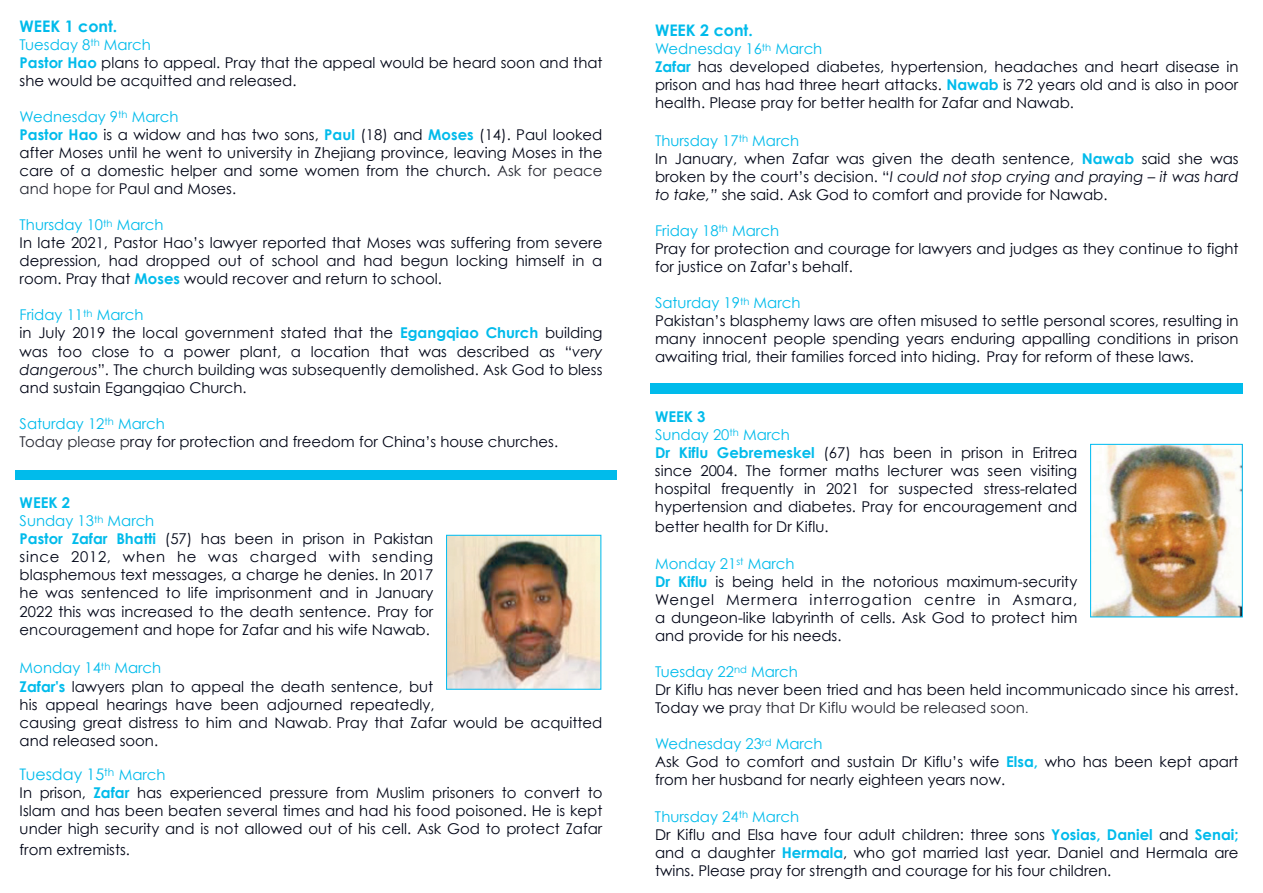
<style>
.page{position:relative;width:1263px;height:893px;background:#fff}
.page>*{position:absolute;margin:0;border:0;box-sizing:border-box;transform-origin:0 0}
.t1{font:700 15.9px "Century Gothic";color:#00bbeb}
.t2{font:15.9px "Century Gothic";color:#00bbeb}
.t3{font:14.85px/18px "Century Gothic";color:#000516}
.s1{color:#00bbeb}
.s2{font-weight:700;color:#00bbeb}
.s3{color:#272933}
.s4{font-style:italic}
.s5{font-family:"Times";font-size:12.75px}
.s6{font-size:14.85px}
.s7{font-family:"Times";font-size:12.75px;color:#272933}
</style>
<div class="page">
<img style="left:448px;top:537px;width:151px;height:151px">
<div style="left:446px;top:535px;width:155px;height:155px;border:1px solid #09bef2"></div>
<div style="left:15px;top:471px;width:602px;height:9px;background:#00bbeb"></div>
<img style="left:1092px;top:446px;width:149px;height:169px">
<div style="left:1090px;top:444px;width:153px;height:173px;border:1px solid #09bef2"></div>
<div style="left:651px;top:383px;width:592px;height:11px;background:#00bbeb"></div>
<p class="t1" style="left:20px;top:14px;width:99px">WEEK 1 cont.</p>
<p class="t3" style="left:20px;top:35px;width:584px"><span class="s1">Tuesday 8</span><sup>th</sup> <span class="s1">March<br></span><span class="s2">Pastor Hao</span> plans to appeal. Pray that the appeal would be heard soon and that she would be acquitted and released.</p>
<p class="t3" style="left:20px;top:107px;width:584px"><span class="s1">Wednesday 9</span><sup>th</sup> <span class="s1">March<br></span><span class="s2">Pastor Hao</span> is a widow and has two sons, <span class="s2">Paul</span> (18) and <span class="s2">Moses</span> (14). Paul looked after Moses until he went to university in Zhejiang province, leaving Moses in the care of a domestic helper and some women from the church. <span class="s3">Ask for peace and hope for</span> Paul and Moses.</p>
<p class="t3" style="left:20px;top:216px;width:584px"><span class="s1">Thursday 10</span><sup>th</sup> <span class="s1">March<br></span>In late 2021, Pastor Hao’s lawyer reported that Moses was suffering from severe depression, had dropped out of school and had begun locking himself in a room. Pray that <span class="s2">Moses</span> would recover and return to school.</p>
<p class="t3" style="left:20px;top:306px;width:584px"><span class="s1">Friday 11</span><sup>th</sup> <span class="s1">March<br></span>in July 2019 the local government stated that the <span class="s2">Egangqiao Church</span> building was too close to a power plant, a location that was described as “<span class="s4">very dangerous</span>”. The church building was subsequently demolished. Ask God to bless and sustain Egangqiao Church.</p>
<p class="t3" style="left:20px;top:414px;width:540px"><span class="s1">Saturday 12</span><sup>th</sup> <span class="s1">March<br></span><span class="s3">Today please p</span>ray for protection and freedom for China’s house churches.</p>
<p class="t3" style="left:20px;top:494px;width:415px"><span class="s2">WEEK 2<br></span><span class="s1">Sunday 13</span><sup>th</sup> <span class="s1">March<br></span><span class="s2">Pastor Zafar Bhatti</span> (57) has been in prison in Pakistan since 2012, when he was charged with sending blasphemous text messages, a charge he denies. In 2017 he was sentenced to life imprisonment and in January 2022 this was increased to the death sentence. Pray for encouragement and hope for Zafar and his wife Nawab.</p>
<p class="t3" style="left:20px;top:659px;width:584px"><span class="s1">Monday 14</span><sup>th</sup> <span class="s1">March<br></span><span class="s2">Zafar's</span> lawyers plan to appeal the death sentence, but<br>his appeal hearings have been adjourned repeatedly,<br>causing great distress to him and Nawab<span class="s5">.</span> Pray that Zafar would be acquitted and released soon.</p>
<p class="t2" style="left:20px;top:763px;width:147px">Tuesday 15<sup>th</sup> <span class="s6">March</span></p>
<p class="t3" style="left:20px;top:783px;width:584px;text-align:justify">In prison, <span class="s2">Zafar</span> has experienced pressure from Muslim prisoners to convert to Islam and has been beaten several times and had his food poisoned. He is kept under high security and is not allowed out of his cell. Ask God to protect Zafar</p>
<p class="t3" style="left:20px;top:840px;width:112px">from extremists.</p>
<p class="t1" style="left:655px;top:18px;width:99px">WEEK 2 cont.</p>
<p class="t3" style="left:655px;top:40px;width:585px"><span class="s1">Wednesday 16</span><sup>th</sup> <span class="s1">March<br></span><span class="s2">Zafar</span> has developed diabetes, hypertension, headaches and heart disease in prison and has had three heart attacks. <span class="s2">Nawab</span> is 72 years old and is also in poor health. Please pray for better health for Zafar and Nawab.</p>
<p class="t3" style="left:655px;top:131px;width:585px"><span class="s1">Thursday 17</span><sup>th</sup> <span class="s1">March<br></span>In January, when Zafar was given the death sentence, <span class="s2">Nawab</span> said she was broken by the court’s decision. “<span class="s4">I could not stop crying and praying – it was hard to take,”</span> she said. Ask God to comfort and provide for Nawab.</p>
<p class="t3" style="left:655px;top:221px;width:585px"><span class="s1">Friday 18</span><sup>th</sup> <span class="s1">March<br></span>Pray for protection and courage for lawyers and judges as they continue to fight for justice on Zafar’s behalf.</p>
<p class="t3" style="left:655px;top:294px;width:585px"><span class="s1">Saturday 19</span><sup>th</sup> <span class="s1">March<br></span>Pakistan’s blasphemy laws are often misused to settle personal scores, resulting in many innocent people spending years enduring appalling conditions in prison awaiting trial, their families forced into hiding. Pray for reform of these laws.</p>
<p class="t3" style="left:655px;top:407px;width:424px"><span class="s2">WEEK 3<br></span><span class="s1">Sunday 20</span><sup>th</sup> <span class="s1">March<br></span><span class="s2">Dr Kiflu Gebremeskel</span> (67) has been in prison in Eritrea since 2004. The former maths lecturer was seen visiting hospital frequently in 2021 for suspected stress-related hypertension and diabetes. Pray for encouragement and</p>
<p class="t3" style="left:655px;top:517px;width:175px">better health for Dr Kiflu.</p>
<p class="t3" style="left:655px;top:554px;width:424px"><span class="s1">Monday 21</span><sup>st</sup> <span class="s1">March<br></span><span class="s2">Dr Kiflu</span> is being held in the notorious maximum-security Wengel Mermera interrogation centre in Asmara, a dungeon-like labyrinth of cells. Ask God to protect him and provide for his needs.</p>
<p class="t3" style="left:655px;top:662px;width:585px"><span class="s1">Tuesday 22</span><sup>nd</sup> <span class="s1">March<br></span>Dr Kiflu has never been tried and has been held incommunicado since his arrest.<br>Today we p<span class="s3">ray that Dr Kiflu would be released soon</span><span class="s7">.</span></p>
<p class="t3" style="left:655px;top:735px;width:585px"><span class="s1">Wednesday 23</span><sup>rd</sup> <span class="s1">March<br></span>Ask God to comfort and sustain Dr Kiflu’s wife <span class="s2">Elsa,</span> who has been kept apart from her husband for nearly eighteen years now.</p>
<p class="t3" style="left:655px;top:807px;width:585px"><span class="s1">Thursday 24</span><sup>th</sup> <span class="s1">March<br></span>Dr Kiflu and Elsa have four adult children: three sons <span class="s2">Yosias, Daniel</span> and <span class="s2">Senai; </span>and a daughter <span class="s2">Hermala</span>, who got married last year. Daniel and Hermala are twins. Please pray for strength and courage for his four children.</p>
</div>
